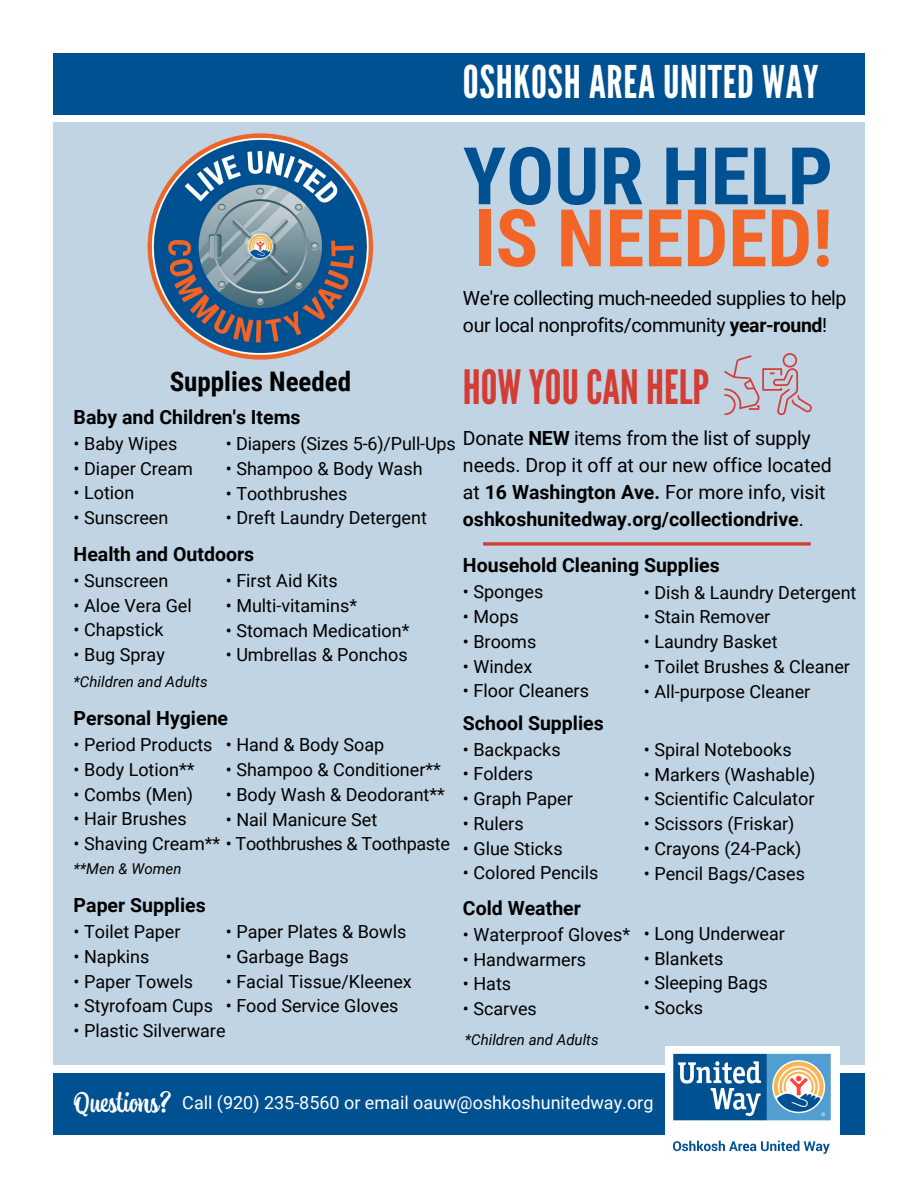
<style>
.page{position:relative;width:918px;height:1188px;background:#fff}
.page>*{position:absolute;margin:0;border:0;box-sizing:border-box;transform-origin:0 0}
.t1{font:700 79.65px "Roboto Condensed";color:#f26527}
.t2{font:700 79.65px "Roboto Condensed";color:#005191}
.t3{font:47.25px "League Gothic";color:#d33d35}
.t4{font:45px "League Gothic";letter-spacing:.015em;color:#fff}
.t5{font:700 27px "Roboto Condensed";color:#000}
.t6{font:27px "Atocha";color:#fff}
.t7{font:19.5px "Roboto";letter-spacing:-.01em;color:#000}
.t8{font:700 19.5px "Roboto";color:#000}
.t9{font:18px "Roboto";color:#000}
.t10{font:18px "Roboto";color:#fff}
.t11{font:18px "Roboto";letter-spacing:-.02em;color:#000}
.t12{font:italic 15px "Roboto";color:#000}
.s1{font-weight:700}
.s2{font-weight:400}
</style>
<div class="page">
<div style="left:53px;top:53px;width:811px;height:62px;background:#005191"></div>
<div style="left:53px;top:122px;width:811px;height:943px;background:#c0d4e3"></div>
<div style="left:53px;top:1073px;width:811px;height:62px;background:#005191"></div>
<div style="left:666px;top:1046px;width:174px;height:115px;background:#fff"></div>
<img style="left:673px;top:1053px;width:158px;height:101px">
<svg style="left:724px;top:353px;width:88px;height:62px"></svg>
<svg style="left:483px;top:542px;width:328px;height:4px"></svg>
<img style="left:147px;top:133px;width:227px;height:227px">
<p class="t4" style="left:463px;top:56px;width:357px">OSHKOSH AREA UNITED WAY</p>
<p class="t5" style="left:170px;top:365px;width:183px">Supplies Needed</p>
<p class="t8" style="left:74px;top:406px;width:228px">Baby and Children's Items</p>
<p class="t9" style="left:74px;top:433px;width:105px">• Baby Wipes</p>
<p class="t9" style="left:74px;top:458px;width:121px">• Diaper Cream</p>
<p class="t9" style="left:74px;top:483px;width:62px">• Lotion</p>
<p class="t9" style="left:74px;top:508px;width:96px">• Sunscreen</p>
<p class="t9" style="left:226px;top:433px;width:232px">• Diapers (Sizes 5-6)/Pull-Ups</p>
<p class="t9" style="left:226px;top:458px;width:198px">• Shampoo &amp; Body Wash</p>
<p class="t9" style="left:226px;top:483px;width:123px">• Toothbrushes</p>
<p class="t9" style="left:226px;top:508px;width:203px">• Dreft Laundry Detergent</p>
<p class="t8" style="left:74px;top:543px;width:182px">Health and Outdoors</p>
<p class="t9" style="left:74px;top:570px;width:96px">• Sunscreen</p>
<p class="t9" style="left:74px;top:595px;width:120px">• Aloe Vera Gel</p>
<p class="t9" style="left:74px;top:620px;width:91px">• Chapstick</p>
<p class="t9" style="left:74px;top:645px;width:93px">• Bug Spray</p>
<p class="t9" style="left:226px;top:570px;width:113px">• First Aid Kits</p>
<p class="t9" style="left:226px;top:595px;width:133px">• Multi-vitamins*</p>
<p class="t9" style="left:226px;top:620px;width:185px">• Stomach Medication*</p>
<p class="t9" style="left:226px;top:645px;width:183px">• Umbrellas &amp; Ponchos</p>
<p class="t12" style="left:74px;top:673px;width:135px">*Children and Adults</p>
<p class="t8" style="left:74px;top:707px;width:156px">Personal Hygiene</p>
<p class="t9" style="left:74px;top:734px;width:140px">• Period Products</p>
<p class="t9" style="left:74px;top:759px;width:122px">• Body Lotion**</p>
<p class="t9" style="left:74px;top:784px;width:121px">• Combs (Men)</p>
<p class="t9" style="left:74px;top:809px;width:115px">• Hair Brushes</p>
<p class="t11" style="left:74px;top:834px;width:378px">• Shaving Cream** • Toothbrushes &amp; Toothpaste</p>
<p class="t9" style="left:226px;top:735px;width:160px">• Hand &amp; Body Soap</p>
<p class="t9" style="left:226px;top:759px;width:217px">• Shampoo &amp; Conditioner**</p>
<p class="t9" style="left:226px;top:784px;width:221px">• Body Wash &amp; Deodorant**</p>
<p class="t9" style="left:226px;top:809px;width:153px">• Nail Manicure Set</p>
<p class="t12" style="left:74px;top:860px;width:109px">**Men &amp; Women</p>
<p class="t8" style="left:74px;top:894px;width:134px">Paper Supplies</p>
<p class="t9" style="left:74px;top:921px;width:108px">• Toilet Paper</p>
<p class="t9" style="left:74px;top:946px;width:77px">• Napkins</p>
<p class="t9" style="left:74px;top:971px;width:121px">• Paper Towels</p>
<p class="t9" style="left:74px;top:996px;width:141px">• Styrofoam Cups</p>
<p class="t9" style="left:74px;top:1020px;width:153px">• Plastic Silverware</p>
<p class="t9" style="left:226px;top:922px;width:182px">• Paper Plates &amp; Bowls</p>
<p class="t9" style="left:226px;top:946px;width:124px">• Garbage Bags</p>
<p class="t9" style="left:226px;top:971px;width:188px">• Facial Tissue/Kleenex</p>
<p class="t9" style="left:226px;top:996px;width:174px">• Food Service Gloves</p>
<p class="t2" style="left:463px;top:130px;width:371px">YOUR HELP</p>
<p class="t1" style="left:474px;top:192px;width:360px">IS NEEDED!</p>
<p class="t7" style="left:463px;top:287px;width:385px">We're collecting much-needed supplies to help</p>
<p class="t7" style="left:463px;top:314px;width:366px">our local nonprofits/community <span class="s1">year-round</span>!</p>
<p class="t3" style="left:463px;top:360px;width:248px">HOW YOUCANHELP</p>
<p class="t7" style="left:463px;top:427px;width:349px">Donate <span class="s1">NEW</span> items from the list of supply</p>
<p class="t7" style="left:463px;top:454px;width:370px">needs. Drop it off at our new office located</p>
<p class="t7" style="left:463px;top:481px;width:364px">at <span class="s1">16 Washington Ave.</span> For more info, visit</p>
<p class="t8" style="left:463px;top:508px;width:342px">oshkoshunitedway.org/collectiondrive<span class="s2">.</span></p>
<p class="t8" style="left:463px;top:554px;width:258px">Household Cleaning Supplies</p>
<p class="t9" style="left:463px;top:582px;width:82px">• Sponges</p>
<p class="t9" style="left:463px;top:606px;width:57px">• Mops</p>
<p class="t9" style="left:463px;top:631px;width:75px">• Brooms</p>
<p class="t9" style="left:463px;top:656px;width:71px">• Windex</p>
<p class="t9" style="left:463px;top:681px;width:127px">• Floor Cleaners</p>
<p class="t9" style="left:644px;top:582px;width:214px">• Dish &amp; Laundry Detergent</p>
<p class="t9" style="left:644px;top:607px;width:128px">• Stain Remover</p>
<p class="t9" style="left:644px;top:631px;width:135px">• Laundry Basket</p>
<p class="t9" style="left:644px;top:656px;width:208px">• Toilet Brushes &amp; Cleaner</p>
<p class="t9" style="left:644px;top:681px;width:168px">• All-purpose Cleaner</p>
<p class="t8" style="left:463px;top:712px;width:142px">School Supplies</p>
<p class="t9" style="left:463px;top:739px;width:99px">• Backpacks</p>
<p class="t9" style="left:463px;top:764px;width:72px">• Folders</p>
<p class="t9" style="left:463px;top:788px;width:111px">• Graph Paper</p>
<p class="t9" style="left:463px;top:813px;width:62px">• Rulers</p>
<p class="t9" style="left:463px;top:838px;width:101px">• Glue Sticks</p>
<p class="t9" style="left:463px;top:863px;width:137px">• Colored Pencils</p>
<p class="t8" style="left:463px;top:897px;width:119px">Cold Weather</p>
<p class="t9" style="left:463px;top:924px;width:169px">• Waterproof Gloves*</p>
<p class="t9" style="left:463px;top:949px;width:125px">• Handwarmers</p>
<p class="t9" style="left:463px;top:974px;width:50px">• Hats</p>
<p class="t9" style="left:463px;top:999px;width:75px">• Scarves</p>
<p class="t12" style="left:465px;top:1031px;width:135px">*Children and Adults</p>
<p class="t9" style="left:644px;top:739px;width:149px">• Spiral Notebooks</p>
<p class="t9" style="left:644px;top:764px;width:173px">• Markers (Washable)</p>
<p class="t9" style="left:644px;top:789px;width:172px">• Scientific Calculator</p>
<p class="t9" style="left:644px;top:813px;width:152px">• Scissors (Friskar)</p>
<p class="t9" style="left:644px;top:838px;width:159px">• Crayons (24-Pack)</p>
<p class="t9" style="left:644px;top:863px;width:163px">• Pencil Bags/Cases</p>
<p class="t9" style="left:644px;top:923px;width:143px">• Long Underwear</p>
<p class="t9" style="left:644px;top:948px;width:81px">• Blankets</p>
<p class="t9" style="left:644px;top:973px;width:125px">• Sleeping Bags</p>
<p class="t9" style="left:644px;top:998px;width:61px">• Socks</p>
<p class="t6" style="left:74px;top:1084px;width:98px">Questions?</p>
<p class="t10" style="left:182px;top:1093px;width:473px">Call (920) 235-8560 or email oauw@oshkoshunitedway.org</p>
</div>
